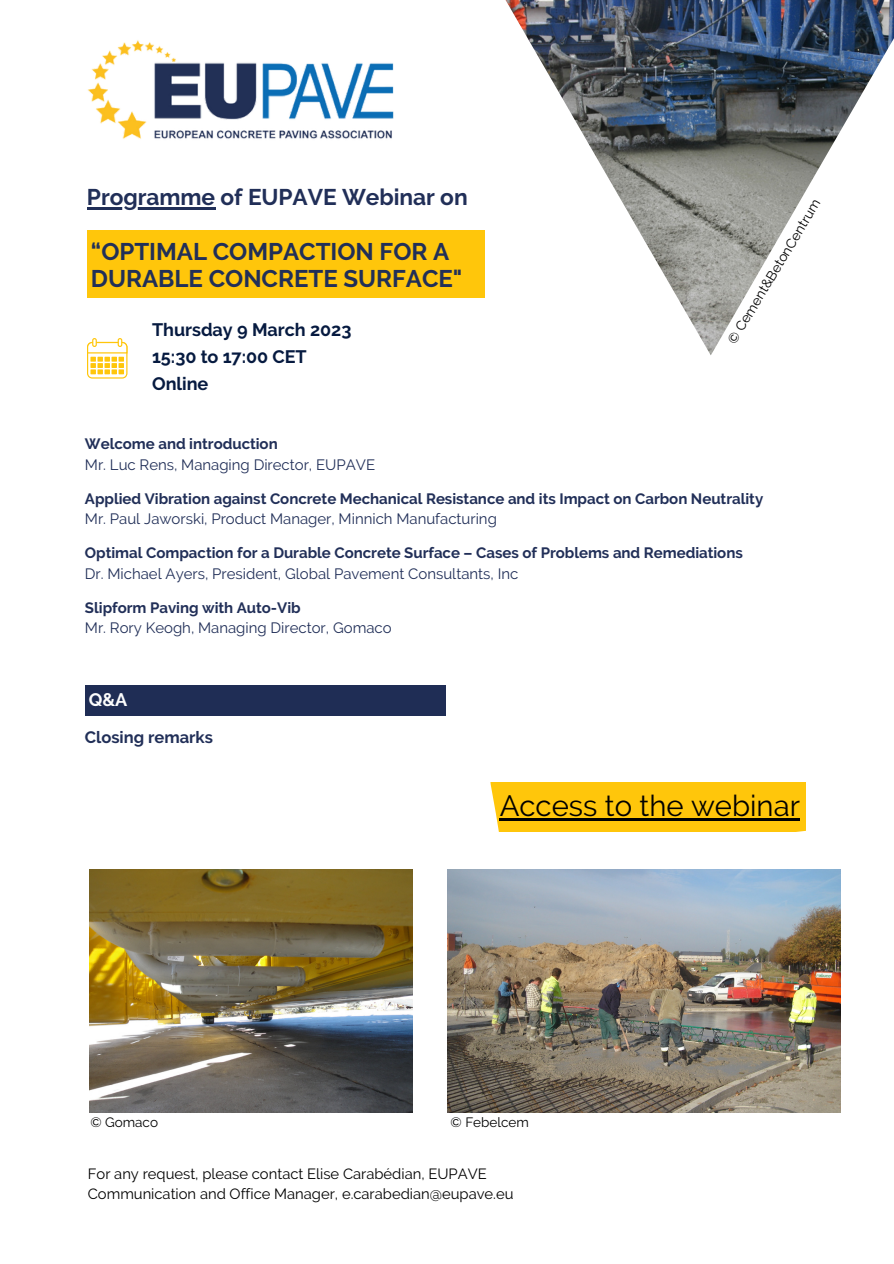
<style>
.page{position:relative;width:894px;height:1264px;background:#fff}
.page>*{position:absolute;margin:0;border:0;box-sizing:border-box;transform-origin:0 0}
.t1{font:29.25px "Raleway";color:#000}
.t2{font:700 24px/27px "Raleway";color:#212f58}
.t3{font:700 22.65px "Raleway";color:#212f58}
.t4{font:700 18px/27px "Raleway";color:#061a40}
.t5{font:700 18px "Raleway";color:#fcfdfd}
.t6{font:700 16.5px "Raleway";color:#212f58}
.t7{font:700 15px "Raleway";color:#212f58}
.t8{font:15px "Raleway";color:#212f58}
.t9{font:14.7px/20.2px "Raleway";color:#000}
.t10{font:13.5px "Raleway";color:#000}
</style>
<div class="page">
<svg style="left:87px;top:338px;width:40px;height:40px"></svg>
<img style="left:87px;top:40px;width:307px;height:99px">
<div style="left:87px;top:230px;width:397px;height:67px;background:#ffc60b"></div>
<img style="left:470px;top:0;width:423px;height:355px">
<img style="left:447px;top:869px;width:393px;height:243px">
<img style="left:89px;top:869px;width:324px;height:243px">
<div style="left:85px;top:685px;width:360px;height:30px;background:#1f2d55"></div>
<hr style="left:87px;top:207px;width:128px;height:2px;background:#212f58">
<div style="left:490px;top:782px;width:315px;height:49px;background:#ffc60b"></div>
<hr style="left:499px;top:818px;width:300px;height:2px;background:#000">
<h3 class="t3" style="left:87px;top:184px;width:382px">Programme of EUPAVE Webinar on</h3>
<h2 class="t2" style="left:91px;top:238px;width:373px">“OPTIMAL COMPACTION FOR A<br>DURABLE CONCRETE SURFACE"</h2>
<p class="t4" style="left:152px;top:316px;width:201px">Thursday 9 March 2023<br>15:30 to 17:00 CET<br>Online</p>
<p class="t7" style="left:85px;top:435px;width:194px">Welcome and introduction</p>
<p class="t8" style="left:85px;top:456px;width:292px">Mr. Luc Rens, Managing Director, EUPAVE</p>
<p class="t10" style="left:724px;top:338px;width:167px;rotate:-59deg">© Cement&amp;BetonCentrum</p>
<p class="t7" style="left:85px;top:489px;width:679px">Applied Vibration against Concrete Mechanical Resistance and its Impact on Carbon Neutrality</p>
<p class="t8" style="left:85px;top:510px;width:413px">Mr. Paul Jaworski, Product Manager, Minnich Manufacturing</p>
<p class="t7" style="left:85px;top:544px;width:659px">Optimal Compaction for a Durable Concrete Surface – Cases of Problems and Remediations</p>
<p class="t8" style="left:85px;top:564px;width:435px">Dr. Michael Ayers, President, Global Pavement Consultants, Inc</p>
<p class="t7" style="left:85px;top:598px;width:217px">Slipform Paving with Auto-Vib</p>
<p class="t8" style="left:85px;top:619px;width:308px">Mr. Rory Keogh, Managing Director, Gomaco</p>
<p class="t5" style="left:89px;top:689px;width:40px">Q&amp;A</p>
<p class="t6" style="left:85px;top:727px;width:129px">Closing remarks</p>
<p class="t10" style="left:90px;top:1114px;width:69px">© Gomaco</p>
<h1 class="t1" style="left:499px;top:788px;width:302px">Access to the webinar</h1>
<p class="t10" style="left:450px;top:1114px;width:80px">© Febelcem</p>
<p class="t9" style="left:88px;top:1163px;width:427px">For any request, please contact Elise Carabédian, EUPAVE<br>Communication and Office Manager, e.carabedian@eupave.eu</p>
</div>
